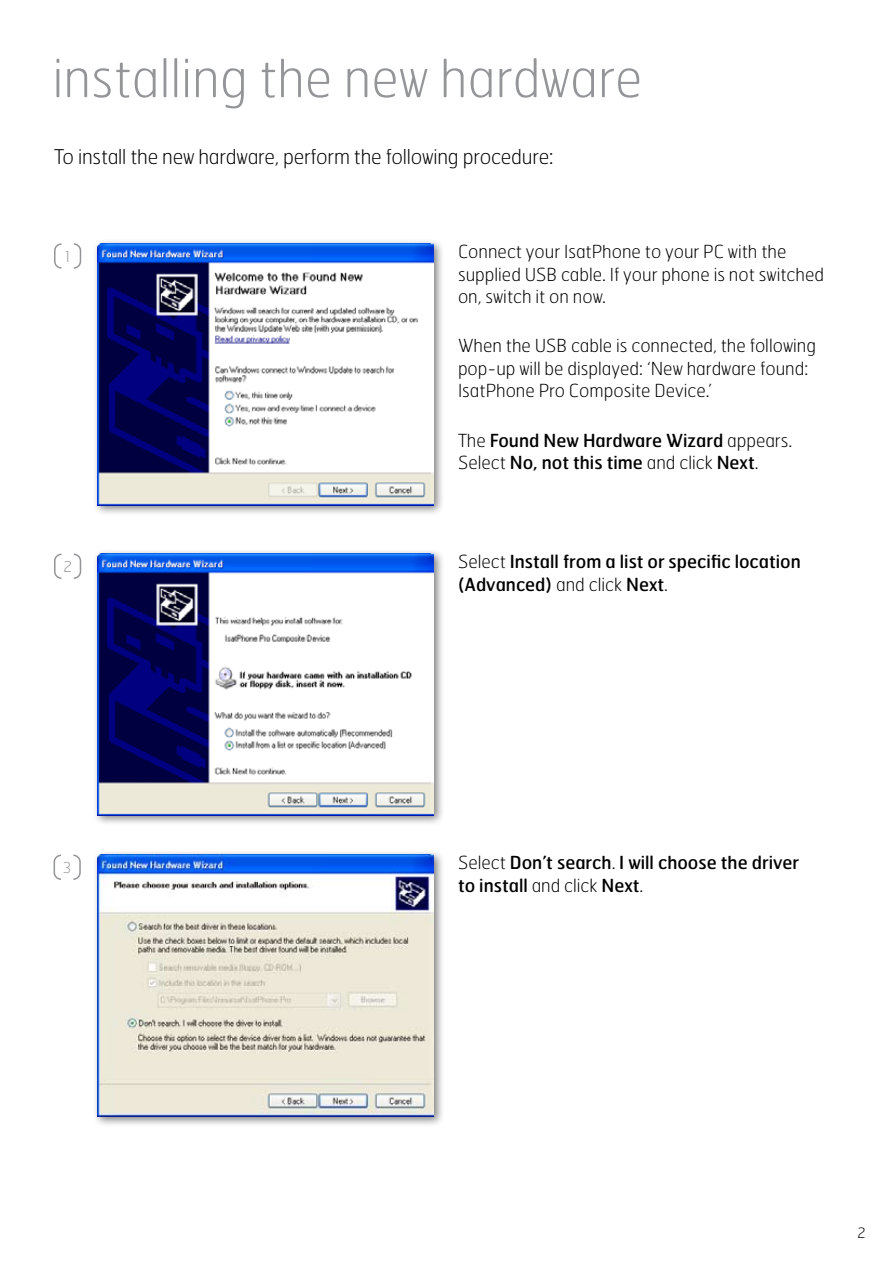
<style>
.page{position:relative;width:893px;height:1263px;background:#fff}
.page>*{position:absolute;margin:0;border:0;box-sizing:border-box;transform-origin:0 0}
.t1{font:100 52.5px "Hermes";color:#939598}
.t2{font:100 20.25px "Hermes";letter-spacing:-.01em;color:#000}
.t3{font:100 18px/22.5px "Hermes";color:#000}
.t4{font:18px/22.5px "Hermes";color:#000}
.t5{font:100 15px "Hermes";color:#939598}
.t6{font:100 14.25px "Hermes";color:#000}
.s1{font-weight:100}
</style>
<div class="page">
<svg style="left:54px;top:243px;width:7px;height:26px"></svg>
<svg style="left:74px;top:243px;width:7px;height:26px"></svg>
<svg style="left:54px;top:553px;width:7px;height:26px"></svg>
<svg style="left:74px;top:553px;width:7px;height:26px"></svg>
<div style="left:93px;top:238px;width:352px;height:278px;background:#000;opacity:.5"></div>
<img style="left:98px;top:243px;width:336px;height:262px">
<div style="left:93px;top:548px;width:352px;height:278px;background:#000;opacity:.5"></div>
<img style="left:98px;top:554px;width:336px;height:261px">
<svg style="left:54px;top:854px;width:7px;height:26px"></svg>
<svg style="left:73px;top:854px;width:8px;height:26px"></svg>
<div style="left:93px;top:849px;width:352px;height:278px;background:#000;opacity:.5"></div>
<img style="left:98px;top:854px;width:336px;height:262px">
<h1 class="t1" style="left:52px;top:45px;width:591px">installing the new hardware</h1>
<p class="t2" style="left:54px;top:144px;width:501px">To install the new hardware, perform the following procedure:</p>
<p class="t5" style="left:65px;top:247px;width:7px">1</p>
<p class="t3" style="left:458px;top:240px;width:367px">Connect your IsatPhone to your PC with the supplied USB cable. If your phone is not switched on, switch it on now.</p>
<p class="t3" style="left:458px;top:334px;width:360px">When the USB cable is connected, the following pop-up will be displayed: ‘New hardware found:<br>IsatPhone Pro Composite Device.’</p>
<p class="t4" style="left:458px;top:428px;width:336px"><span class="s1">The</span> Found New Hardware Wizard <span class="s1">appears.<br>Select</span> No, not this time <span class="s1">and click</span> Next<span class="s1">.</span></p>
<p class="t5" style="left:63px;top:557px;width:10px">2</p>
<p class="t4" style="left:458px;top:550px;width:344px"><span class="s1">Select</span> Install from a list or specific location (Advanced) <span class="s1">and click</span> Next<span class="s1">.</span></p>
<p class="t5" style="left:63px;top:858px;width:9px">3</p>
<p class="t4" style="left:458px;top:851px;width:343px"><span class="s1">Select</span> Don’t search<span class="s1">.</span> I will choose the driver to install <span class="s1">and click</span> Next<span class="s1">.</span></p>
<p class="t6" style="left:857px;top:1223px;width:10px">2</p>
</div>
